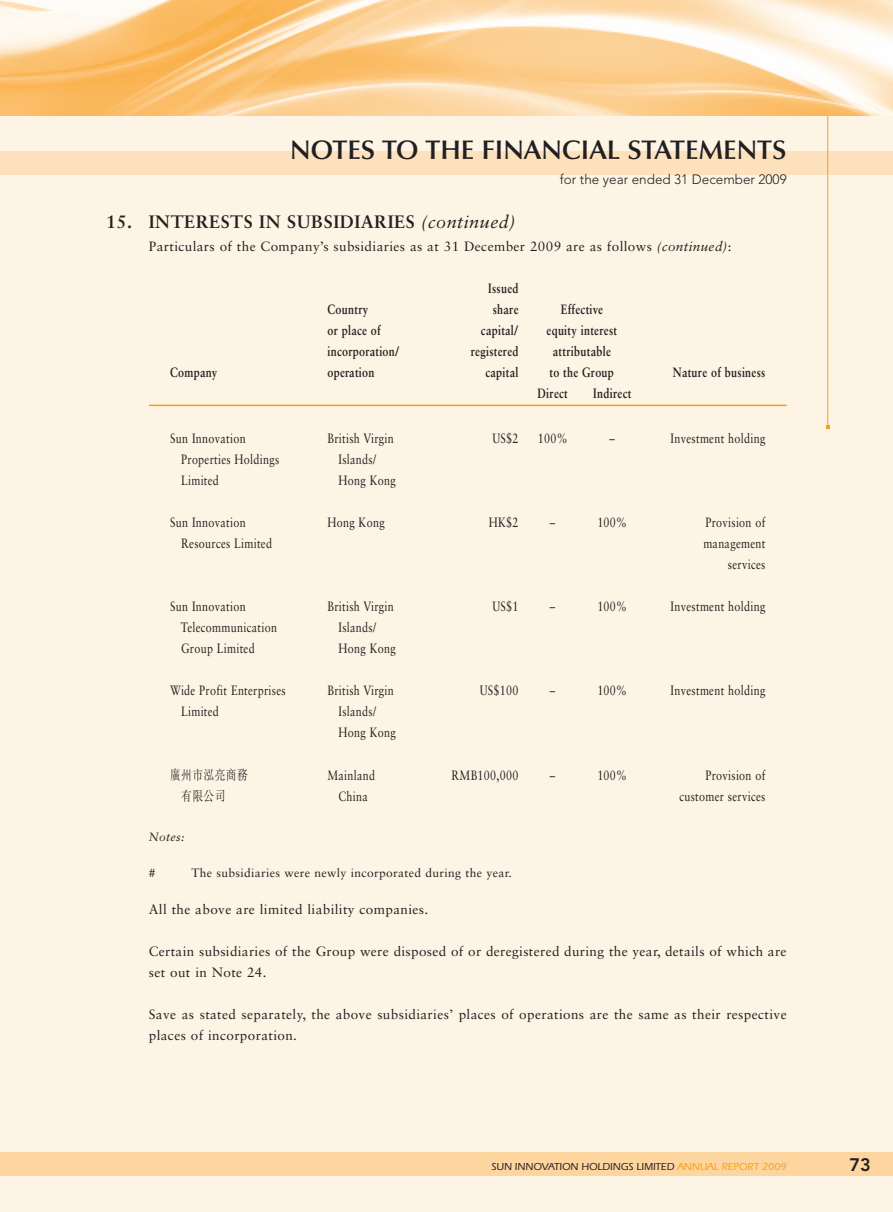
<style>
.page{position:relative;width:893px;height:1212px;background:#fef4e5}
.page>*{position:absolute;margin:0;border:0;box-sizing:border-box;transform-origin:0 0}
.t1{font:600 27px "Optima LT Std";color:#231f20}
.t2{font:700 18px "Sabon LT Std";letter-spacing:.03em;color:#231f20}
.t3{font:800 18px "Avenir LT Std";color:#231f20}
.t4{font:13.5px/21px "Sabon LT Std";letter-spacing:.03em;color:#231f20;text-align:right;scale:.8 1}
.t5{font:13.5px/21px "Sabon LT Std";letter-spacing:.03em;color:#231f20}
.t6{font:700 13.5px "Sabon LT Std";letter-spacing:.03em;color:#231f20;scale:.8 1}
.t7{font:300 13.5px "Avenir LT Std";color:#231f20}
.t8{font:13.5px "M Sung HK Light B5 pc H";letter-spacing:.035em;color:#231f20;scale:.8 1}
.t9{font:12px "Sabon LT Std";letter-spacing:.03em;color:#231f20}
.t10{font:italic 12px "Sabon LT Std";letter-spacing:.03em;color:#231f20}
.t11{font:500 10.5px "ITC Eras Std";color:#231f20}
.s1{font-weight:400;font-style:italic}
.s2{font-style:italic}
.s3{color:#f6a01b}
</style>
<div class="page">
<div style="left:0;top:151px;width:893px;height:23px;background:#fde1bc"></div>
<hr style="left:827px;top:0;width:1px;height:427px;background:#f6a01b">
<img style="left:0;top:0;width:893px;height:116px">
<div style="left:0;top:1152px;width:893px;height:24px;background:#fdd59f"></div>
<hr style="left:149px;top:405px;width:638px;height:1px;background:#f6a01b">
<h1 class="t1" style="left:290px;top:133px;width:498px">NOTES TO THE FINANCIAL STATEMENTS</h1>
<p class="t7" style="left:560px;top:171px;width:228px">for the year ended 31 December 2009</p>
<h2 class="t2" style="left:106px;top:211px;width:410px">15. INTERESTS IN SUBSIDIARIES <span class="s1">(continued)</span></h2>
<p class="t5" style="left:149px;top:236px;width:584px">Particulars of the Company’s subsidiaries as at 31 December 2009 are as follows <span class="s2">(continued)</span>:</p>
<p class="t6" style="left:488px;top:280px;width:39px">Issued</p>
<p class="t6" style="left:327px;top:301px;width:53px">Country</p>
<p class="t6" style="left:493px;top:301px;width:34px">share</p>
<p class="t6" style="left:561px;top:301px;width:54px">Effective</p>
<p class="t6" style="left:327px;top:322px;width:68px">or place of</p>
<p class="t6" style="left:481px;top:322px;width:48px">capital/</p>
<p class="t6" style="left:547px;top:322px;width:90px">equity interest</p>
<p class="t6" style="left:327px;top:343px;width:92px">incorporation/</p>
<p class="t6" style="left:471px;top:343px;width:61px">registered</p>
<p class="t6" style="left:553px;top:343px;width:74px">attributable</p>
<p class="t6" style="left:170px;top:364px;width:60px">Company</p>
<p class="t6" style="left:327px;top:364px;width:60px">operation</p>
<p class="t6" style="left:485px;top:364px;width:43px">capital</p>
<p class="t6" style="left:549px;top:364px;width:82px">to the Group</p>
<p class="t6" style="left:673px;top:364px;width:117px">Nature of business</p>
<p class="t6" style="left:537px;top:385px;width:39px">Direct</p>
<p class="t6" style="left:593px;top:385px;width:49px">Indirect</p>
<p class="t4" style="left:170px;top:428px;width:96px">Sun Innovation</p>
<p class="t4" style="left:327px;top:428px;width:85px">British Virgin</p>
<p class="t4" style="left:492px;top:428px;width:34px">US$2</p>
<p class="t4" style="left:538px;top:428px;width:39px">100%</p>
<p class="t4" style="left:609px;top:428px;width:8px">–</p>
<p class="t4" style="left:671px;top:428px;width:120px">Investment holding</p>
<p class="t4" style="left:181px;top:449px;width:124px">Properties Holdings</p>
<p class="t4" style="left:339px;top:449px;width:48px">Islands/</p>
<p class="t4" style="left:181px;top:470px;width:49px">Limited</p>
<p class="t4" style="left:339px;top:470px;width:73px">Hong Kong</p>
<p class="t4" style="left:170px;top:512px;width:96px">Sun Innovation</p>
<p class="t4" style="left:327px;top:512px;width:73px">Hong Kong</p>
<p class="t4" style="left:489px;top:512px;width:39px">HK$2</p>
<p class="t4" style="left:550px;top:512px;width:8px">–</p>
<p class="t4" style="left:597px;top:512px;width:39px">100%</p>
<p class="t4" style="left:705px;top:512px;width:77px">Provision of</p>
<p class="t4" style="left:181px;top:533px;width:115px">Resources Limited</p>
<p class="t4" style="left:703px;top:533px;width:79px">management services</p>
<p class="t4" style="left:170px;top:596px;width:96px">Sun Innovation</p>
<p class="t4" style="left:327px;top:596px;width:85px">British Virgin</p>
<p class="t4" style="left:492px;top:596px;width:34px">US$1</p>
<p class="t4" style="left:550px;top:596px;width:8px">–</p>
<p class="t4" style="left:597px;top:596px;width:39px">100%</p>
<p class="t4" style="left:671px;top:596px;width:120px">Investment holding</p>
<p class="t4" style="left:181px;top:617px;width:122px">Telecommunication</p>
<p class="t4" style="left:339px;top:617px;width:48px">Islands/</p>
<p class="t4" style="left:181px;top:638px;width:93px">Group Limited</p>
<p class="t4" style="left:339px;top:638px;width:73px">Hong Kong</p>
<p class="t4" style="left:170px;top:680px;width:146px">Wide Profit Enterprises</p>
<p class="t4" style="left:327px;top:680px;width:85px">British Virgin</p>
<p class="t4" style="left:480px;top:680px;width:50px">US$100</p>
<p class="t4" style="left:550px;top:680px;width:8px">–</p>
<p class="t4" style="left:597px;top:680px;width:39px">100%</p>
<p class="t4" style="left:671px;top:680px;width:120px">Investment holding</p>
<p class="t4" style="left:181px;top:701px;width:49px">Limited</p>
<p class="t4" style="left:339px;top:701px;width:73px;text-align:left">Islands/<br>Hong Kong</p>
<p class="t8" style="left:170px;top:770px;width:99px">廣州市泓亮商務</p>
<p class="t4" style="left:327px;top:764px;width:61px">Mainland</p>
<p class="t4" style="left:452px;top:764px;width:85px">RMB100,000</p>
<p class="t4" style="left:550px;top:764px;width:8px">–</p>
<p class="t4" style="left:597px;top:764px;width:39px">100%</p>
<p class="t4" style="left:705px;top:764px;width:77px">Provision of</p>
<p class="t8" style="left:181px;top:791px;width:57px">有限公司</p>
<p class="t4" style="left:339px;top:785px;width:38px">China</p>
<p class="t4" style="left:679px;top:785px;width:109px">customer services</p>
<p class="t10" style="left:149px;top:829px;width:37px">Notes:</p>
<p class="t9" style="left:149px;top:865px;width:8px">#</p>
<p class="t9" style="left:191px;top:865px;width:322px">The subsidiaries were newly incorporated during the year.</p>
<p class="t5" style="left:149px;top:899px;width:281px">All the above are limited liability companies.</p>
<p class="t5" style="left:149px;top:941px;width:639px">Certain subsidiaries of the Group were disposed of or deregistered during the year, details of which are set out in Note 24.</p>
<p class="t5" style="left:149px;top:1004px;width:639px">Save as stated separately, the above subsidiaries’ places of operations are the same as their respective places of incorporation.</p>
<p class="t11" style="left:491px;top:1160px;width:297px">SUN INNOVATION HOLDINGS LIMITED <span class="s3">ANNUAL REPORT 2009</span></p>
<h2 class="t3" style="left:849px;top:1154px;width:23px">73</h2>
</div>
